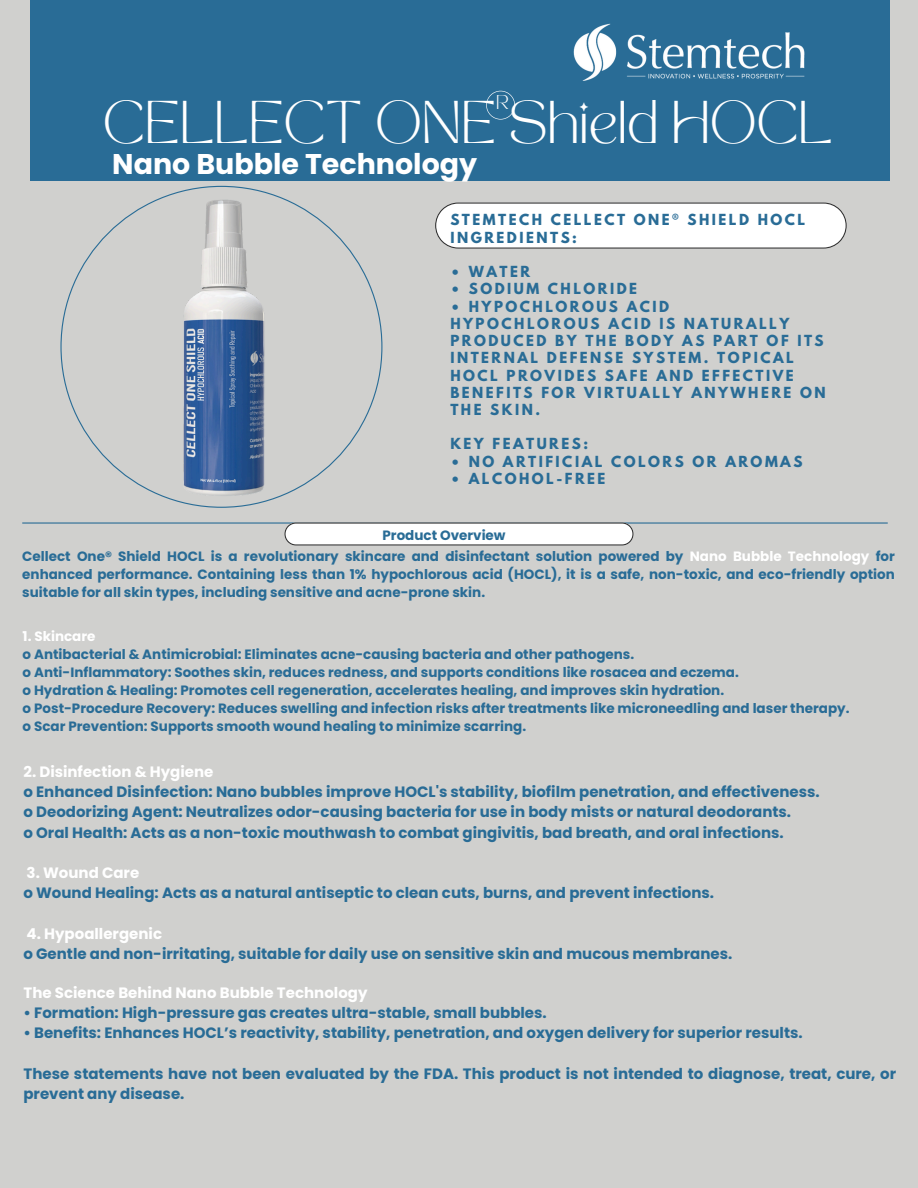
<style>
.page{position:relative;width:918px;height:1188px;background:#d0d0ce}
.page>*{position:absolute;margin:0;border:0;box-sizing:border-box;transform-origin:0 0}
.t1{font:42.15px "TAN MONCHERI Regular";color:#fff}
.t2{font:700 28.5px "Poppins";color:#fff}
.t3{font:700 15px/20.2px "Poppins";color:#296c96}
.t4{font:700 15px "Poppins";color:#fff}
.t5{font:13.95px "TAN MONCHERI Regular";color:#fff}
.t6{font:700 13.5px/18px "Poppins";color:#296c96;text-align:justify}
.t7{font:700 13.5px/17.2px "League Spartan";letter-spacing:.185em;color:#296c96}
.t8{font:700 13.5px "Poppins";color:#fff}
.s1{color:#fff}
</style>
<div class="page">
<div style="left:30px;top:0;width:859px;height:181px;background:#296c96"></div>
<hr style="left:22px;top:522px;width:866px;height:2px;background:#296c96">
<svg style="left:503px;top:202px;width:344px;height:47px"></svg>
<img style="left:22px;top:185px;width:481px;height:339px">
<svg style="left:486px;top:91px;width:29px;height:29px"></svg>
<img style="left:573px;top:23px;width:232px;height:58px">
<svg style="left:284px;top:522px;width:349px;height:24px"></svg>
<h2 class="t5" style="left:496px;top:95px;width:14px">R</h2>
<h1 class="t1" style="left:103px;top:100px;width:731px">CELLECT ONE Shield HOCL</h1>
<p class="t2" style="left:112px;top:144px;width:366px">Nano Bubble Technology</p>
<p class="t7" style="left:450px;top:213px;width:356px">STEMTECH CELLECT ONE® SHIELD HOCL<br>INGREDIENTS:</p>
<p class="t7" style="left:450px;top:265px;width:81px">• WATER</p>
<p class="t7" style="left:450px;top:282px;width:188px">• SODIUM CHLORIDE</p>
<p class="t7" style="left:450px;top:299px;width:377px">• HYPOCHLOROUS ACID<br>HYPOCHLOROUS ACID IS NATURALLY<br>PRODUCED BY THE BODY AS PART OF ITS<br>INTERNAL DEFENSE SYSTEM. TOPICAL<br>HOCL PROVIDES SAFE AND EFFECTIVE<br>BENEFITS FOR VIRTUALLY ANYWHERE ON<br>THE SKIN.</p>
<p class="t7" style="left:450px;top:437px;width:139px">KEY FEATURES:</p>
<p class="t7" style="left:450px;top:454px;width:354px">• NO ARTIFICIAL COLORS OR AROMAS</p>
<p class="t7" style="left:450px;top:472px;width:157px">• ALCOHOL-FREE</p>
<p class="t6" style="left:382px;top:526px;width:125px">Product Overview</p>
<h3 class="t6" style="left:22px;top:548px;width:874px">Cellect One® Shield HOCL is a revolutionary skincare and disinfectant solution powered by <span class="s1">Nano Bubble Technology</span> for enhanced performance. Containing less than 1% hypochlorous acid (HOCL), it is a safe, non-toxic, and eco-friendly option suitable for all skin types, including sensitive and acne-prone skin.</h3>
<h3 class="t8" style="left:23px;top:627px;width:74px">1. Skincare</h3>
<h3 class="t6" style="left:23px;top:645px;width:613px">o Antibacterial &amp; Antimicrobial: Eliminates acne-causing bacteria and other pathogens.</h3>
<p class="t6" style="left:23px;top:663px;width:718px">o Anti-Inflammatory: Soothes skin, reduces redness, and supports conditions like rosacea and eczema.</p>
<p class="t6" style="left:23px;top:681px;width:703px">o Hydration &amp; Healing: Promotes cell regeneration, accelerates healing, and improves skin hydration.</p>
<p class="t6" style="left:23px;top:699px;width:829px">o Post-Procedure Recovery: Reduces swelling and infection risks after treatments like microneedling and laser therapy.</p>
<p class="t6" style="left:23px;top:717px;width:505px">o Scar Prevention: Supports smooth wound healing to minimize scarring.</p>
<p class="t4" style="left:23px;top:761px;width:192px">2. Disinfection &amp; Hygiene</p>
<p class="t3" style="left:23px;top:782px;width:798px">o Enhanced Disinfection: Nano bubbles improve HOCL's stability, biofilm penetration, and effectiveness.</p>
<p class="t3" style="left:23px;top:802px;width:769px">o Deodorizing Agent: Neutralizes odor-causing bacteria for use in body mists or natural deodorants.</p>
<p class="t3" style="left:23px;top:822px;width:762px">o Oral Health: Acts as a non-toxic mouthwash to combat gingivitis, bad breath, and oral infections.</p>
<p class="t4" style="left:27px;top:862px;width:114px">3. Wound Care</p>
<p class="t3" style="left:23px;top:883px;width:692px">o Wound Healing: Acts as a natural antiseptic to clean cuts, burns, and prevent infections.</p>
<p class="t4" style="left:27px;top:923px;width:137px">4. Hypoallergenic</p>
<p class="t3" style="left:23px;top:944px;width:710px">o Gentle and non-irritating, suitable for daily use on sensitive skin and mucous membranes.</p>
<p class="t4" style="left:23px;top:982px;width:346px">The Science Behind Nano Bubble Technology</p>
<p class="t3" style="left:23px;top:1003px;width:525px">• Formation: High-pressure gas creates ultra-stable, small bubbles.</p>
<p class="t3" style="left:23px;top:1023px;width:781px">• Benefits: Enhances HOCL’s reactivity, stability, penetration, and oxygen delivery for superior results.</p>
<p class="t3" style="left:23px;top:1063px;width:874px">These statements have not been evaluated by the FDA. This product is not intended to diagnose, treat, cure, or prevent any disease.</p>
</div>
